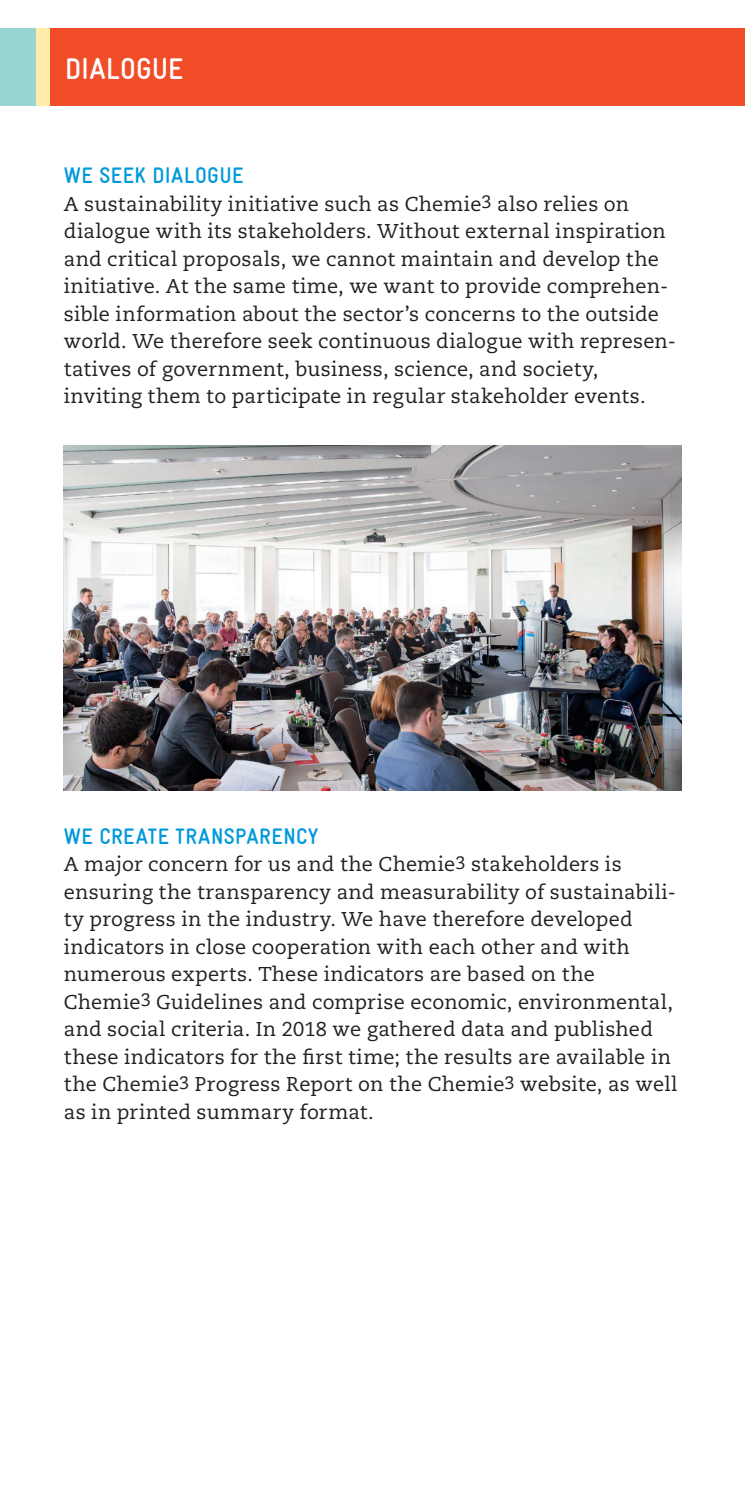
<style>
.page{position:relative;width:745px;height:1489px;background:#fff}
.page>*{position:absolute;margin:0;border:0;box-sizing:border-box;transform-origin:0 0}
.t1{font:700 condensed 30px "Gravur";color:#fff}
.t2{font:700 condensed 22.5px "Gravur";letter-spacing:.025em;color:#0099da}
.t3{font:20px/27.5px "Caecilia LT Std";letter-spacing:.01em;color:#231f20}
.s1{font-size:18px}
</style>
<div class="page">
<div style="left:0;top:28px;width:744px;height:78px;background:#f04d28"></div>
<div style="left:35px;top:28px;width:15px;height:78px;background:#ffeda9"></div>
<div style="left:0;top:28px;width:35px;height:78px;background:#96d5d2"></div>
<img style="left:64px;top:445px;width:616px;height:345px">
<h1 class="t1" style="left:65px;top:52px;width:119px">DIALOGUE</h1>
<p class="t2" style="left:64px;top:163px;width:181px">WE SEEK DIALOGUE</p>
<p class="t3" style="left:64px;top:190px;width:613px">A sustainability initiative such as Chemie<span class="s1">3</span> also relies on dialogue with its stakeholders. Without external inspiration and critical proposals, we cannot maintain and develop the initiative. At the same time, we want to provide comprehen&shy;sible information about the sector’s concerns to the outside world. We therefore seek continuous dialogue with represen&shy;tatives of government, business, science, and society, inviting them to participate in regular stakeholder events.</p>
<p class="t2" style="left:64px;top:823px;width:256px">WE CREATE TRANSPARENCY</p>
<p class="t3" style="left:64px;top:850px;width:614px">A major concern for us and the Chemie<span class="s1">3</span> stakeholders is ensuring the transparency and measurability of sustainabili&shy;ty progress in the industry. We have therefore developed indicators in close cooperation with each other and with numerous experts. These indicators are based on the Chemie<span class="s1">3</span> Guidelines and comprise economic, environmental, and social criteria. In 2018 we gathered data and published these indicators for the first time; the results are available in the Chemie<span class="s1">3</span> Progress Report on the Chemie<span class="s1">3</span> website, as well as in printed summary format.</p>
</div>
